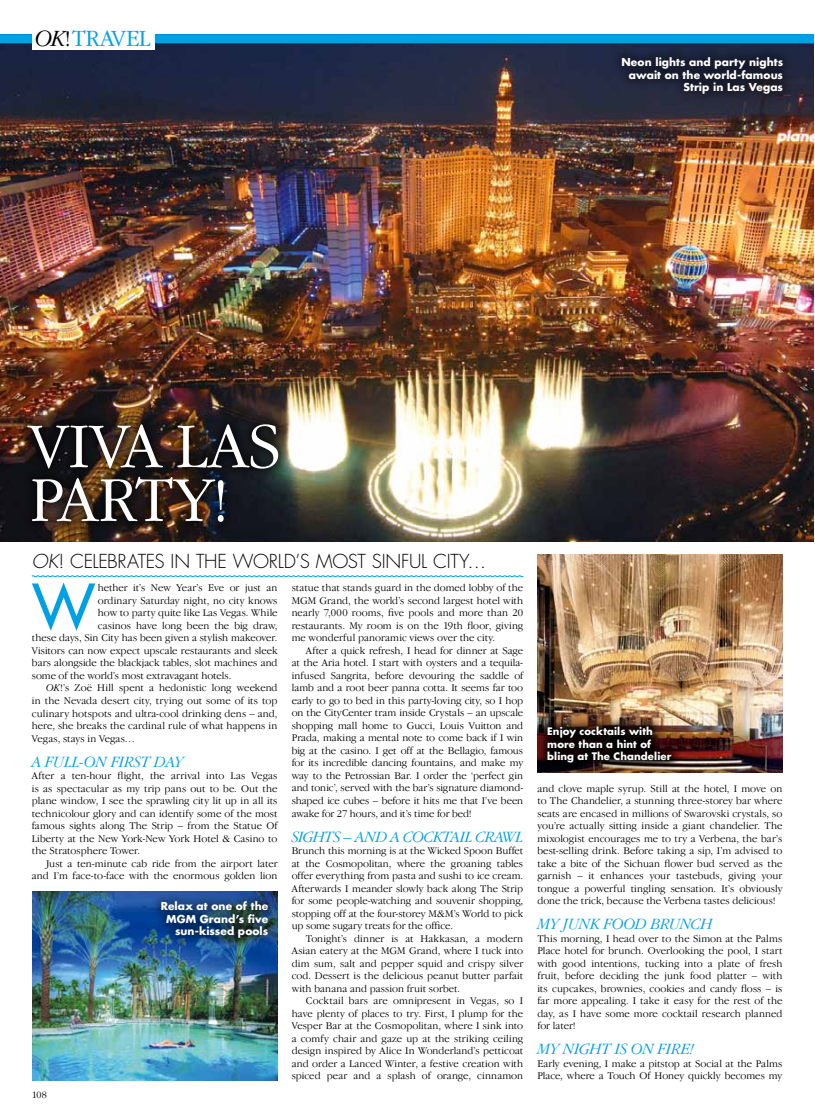
<style>
.page{position:relative;width:815px;height:1117px;background:#fff}
.page>*{position:absolute;margin:0;border:0;box-sizing:border-box;transform-origin:0 0}
.t1{font:300 66.38px/53.8px "Garamond IT Cby BT";letter-spacing:.015em;color:#fff}
.t2{font:60.38px "Futura";color:#00a1e4}
.t3{font:300 24.12px "Garamond IT Cby BT";letter-spacing:-.015em;color:#00a1e4}
.t4{font:300 18.75px "Futura";letter-spacing:-.01em;color:#000}
.t5{font:italic 300 16.25px "Garamond IT Cby BT";letter-spacing:-.005em;color:#00a1e4}
.t6{font:300 10.62px/12.5px "Garamond IT Cby BT";color:#000;text-align:justify}
.t7{font:700 10.62px/12.5px "Futura";letter-spacing:.01em;color:#fff;text-align:right}
.t8{font:700 10.12px/12.5px "Futura";letter-spacing:.01em;color:#fff}
.t9{font:300 10px "Garamond IT Cby BT";color:#000}
.s1{font-style:italic;color:#000}
.s2{color:#000}
.s3{font-style:italic}
</style>
<div class="page">
<img style="left:0;top:43px;width:814px;height:498px">
<div style="left:17px;top:413px;width:273px;height:120px;background:#000;opacity:.6"></div>
<div style="left:0;top:34px;width:814px;height:9px;background:#00a1e4"></div>
<div style="left:32px;top:27px;width:123px;height:23px;background:#fff"></div>
<svg style="left:31px;top:575px;width:493px;height:2px"></svg>
<div style="left:611px;top:46px;width:182px;height:58px;background:#000;opacity:.35"></div>
<img style="left:537px;top:554px;width:246px;height:218px">
<img style="left:33px;top:891px;width:245px;height:188px">
<div style="left:150px;top:890px;width:129px;height:58px;background:#000;opacity:.35"></div>
<div style="left:537px;top:715px;width:145px;height:58px;background:#000;opacity:.97"></div>
<h3 class="t3" style="left:35px;top:24px;width:117px"><span class="s1">OK</span><span class="s2">!</span>TRAVEL</h3>
<p class="t7" style="left:621px;top:56px;width:163px">Neon lights and party nights await on the world-famous<br>Strip in Las Vegas</p>
<h1 class="t1" style="left:29px;top:418px;width:253px">VIVA LAS<br>PARTY!</h1>
<h3 class="t4" style="left:32px;top:550px;width:456px"><span class="s3">OK</span>! CELEBRATES IN THE WORLD’S MOST SINFUL CITY…</h3>
<h2 class="t2" style="left:33px;top:567px;width:63px">W</h2>
<p class="t6" style="left:98px;top:581px;width:181px">hether it’s New Year’s Eve or just an</p>
<p class="t6" style="left:98px;top:594px;width:181px">ordinary Saturday night, no city knows</p>
<p class="t6" style="left:98px;top:606px;width:181px">how to party quite like Las Vegas. While</p>
<p class="t6" style="left:98px;top:619px;width:181px">casinos have long been the big draw,</p>
<p class="t6" style="left:32px;top:631px;width:247px">these days, Sin City has been given a stylish makeover.</p>
<p class="t6" style="left:32px;top:644px;width:247px">Visitors can now expect upscale restaurants and sleek</p>
<p class="t6" style="left:32px;top:656px;width:247px">bars alongside the blackjack tables, slot machines and</p>
<p class="t6" style="left:32px;top:669px;width:201px">some of the world’s most extravagant hotels.</p>
<p class="t6" style="left:46px;top:681px;width:233px"><span class="s3">OK</span>!’s Zoë Hill spent a hedonistic long weekend</p>
<p class="t6" style="left:32px;top:694px;width:247px">in the Nevada desert city, trying out some of its top</p>
<p class="t6" style="left:32px;top:706px;width:247px">culinary hotspots and ultra-cool drinking dens – and,</p>
<p class="t6" style="left:32px;top:719px;width:247px">here, she breaks the cardinal rule of what happens in</p>
<p class="t6" style="left:32px;top:731px;width:105px">Vegas, stays in Vegas…</p>
<h3 class="t5" style="left:32px;top:751px;width:153px">A FULL-ON FIRST DAY</h3>
<p class="t6" style="left:32px;top:769px;width:247px">After a ten-hour flight, the arrival into Las Vegas is as spectacular as my trip pans out to be. Out the plane window, I see the sprawling city lit up in all its technicolour glory and can identify some of the most famous sights along The Strip – from the Statue Of Liberty at the New York-New York Hotel &amp; Casino to the Stratosphere Tower.</p>
<p class="t6" style="left:32px;top:856px;width:247px;text-align:right">Just a ten-minute cab ride from the airport later and I’m face-to-face with the enormous golden lion</p>
<p class="t9" style="left:32px;top:1088px;width:17px">108</p>
<p class="t7" style="left:161px;top:899px;width:109px">Relax at one of the<br>MGM Grand’s five sun-kissed pools</p>
<p class="t6" style="left:292px;top:581px;width:233px">statue that stands guard in the domed lobby of the MGM Grand, the world’s second largest hotel with nearly 7,000 rooms, five pools and more than 20 restaurants. My room is on the 19th floor, giving me wonderful panoramic views over the city.</p>
<p class="t6" style="left:292px;top:644px;width:233px;text-indent:14px">After a quick refresh, I head for dinner at Sage at the Aria hotel. I start with oysters and a tequila&shy;infused Sangrita, before devouring the saddle of lamb and a root beer panna cotta. It seems far too early to go to bed in this party-loving city, so I hop on the CityCenter tram inside Crystals – an upscale shopping mall home to Gucci, Louis Vuitton and Prada, making a mental note to come back if I win big at the casino. I get off at the Bellagio, famous for its incredible dancing fountains, and make my way to the Petrossian Bar. I order the ‘perfect gin and tonic’, served with the bar’s signature diamond&shy;shaped ice cubes – before it hits me that I’ve been awake for 27 hours, and it’s time for bed!</p>
<h3 class="t5" style="left:292px;top:826px;width:233px">SIGHTS – AND A COCKTAIL CRAWL</h3>
<p class="t6" style="left:292px;top:844px;width:233px">Brunch this morning is at the Wicked Spoon Buffet at the Cosmopolitan, where the groaning tables offer everything from pasta and sushi to ice cream.<br>Afterwards I meander slowly back along The Strip for some people-watching and souvenir shopping, stopping off at the four-storey M&amp;M’s World to pick up some sugary treats for the office.</p>
<p class="t6" style="left:292px;top:931px;width:233px;text-indent:14px">Tonight’s dinner is at Hakkasan, a modern Asian eatery at the MGM Grand, where I tuck into dim sum, salt and pepper squid and crispy silver cod. Dessert is the delicious peanut butter parfait with banana and passion fruit sorbet.</p>
<p class="t6" style="left:292px;top:994px;width:233px;text-indent:14px">Cocktail bars are omnipresent in Vegas, so I have plenty of places to try. First, I plump for the Vesper Bar at the Cosmopolitan, where I sink into a comfy chair and gaze up at the striking ceiling design inspired by Alice In Wonderland’s petticoat and order a Lanced Winter, a festive creation with spiced pear and a splash of orange, cinnamon</p>
<p class="t8" style="left:547px;top:725px;width:126px">Enjoy cocktails with more than a hint of bling at The Chandelier</p>
<p class="t6" style="left:537px;top:781px;width:247px">and clove maple syrup. Still at the hotel, I move on to The Chandelier, a stunning three-storey bar where seats are encased in millions of Swarovski crystals, so you’re actually sitting inside a giant chandelier. The mixologist encourages me to try a Verbena, the bar’s best-selling drink. Before taking a sip, I’m advised to take a bite of the Sichuan flower bud served as the garnish – it enhances your tastebuds, giving your tongue a powerful tingling sensation. It’s obviously done the trick, because the Verbena tastes delicious!</p>
<h3 class="t5" style="left:537px;top:914px;width:177px">MY JUNK FOOD BRUNCH</h3>
<p class="t6" style="left:537px;top:931px;width:247px">This morning, I head over to the Simon at the Palms Place hotel for brunch. Overlooking the pool, I start with good intentions, tucking into a plate of fresh fruit, before deciding the junk food platter – with its cupcakes, brownies, cookies and candy floss – is far more appealing. I take it easy for the rest of the day, as I have some more cocktail research planned for later!</p>
<h3 class="t5" style="left:537px;top:1039px;width:159px">MY NIGHT IS ON FIRE!</h3>
<p class="t6" style="left:537px;top:1056px;width:247px">Early evening, I make a pitstop at Social at the Palms<br>Place, where a Touch Of Honey quickly becomes my</p>
</div>
